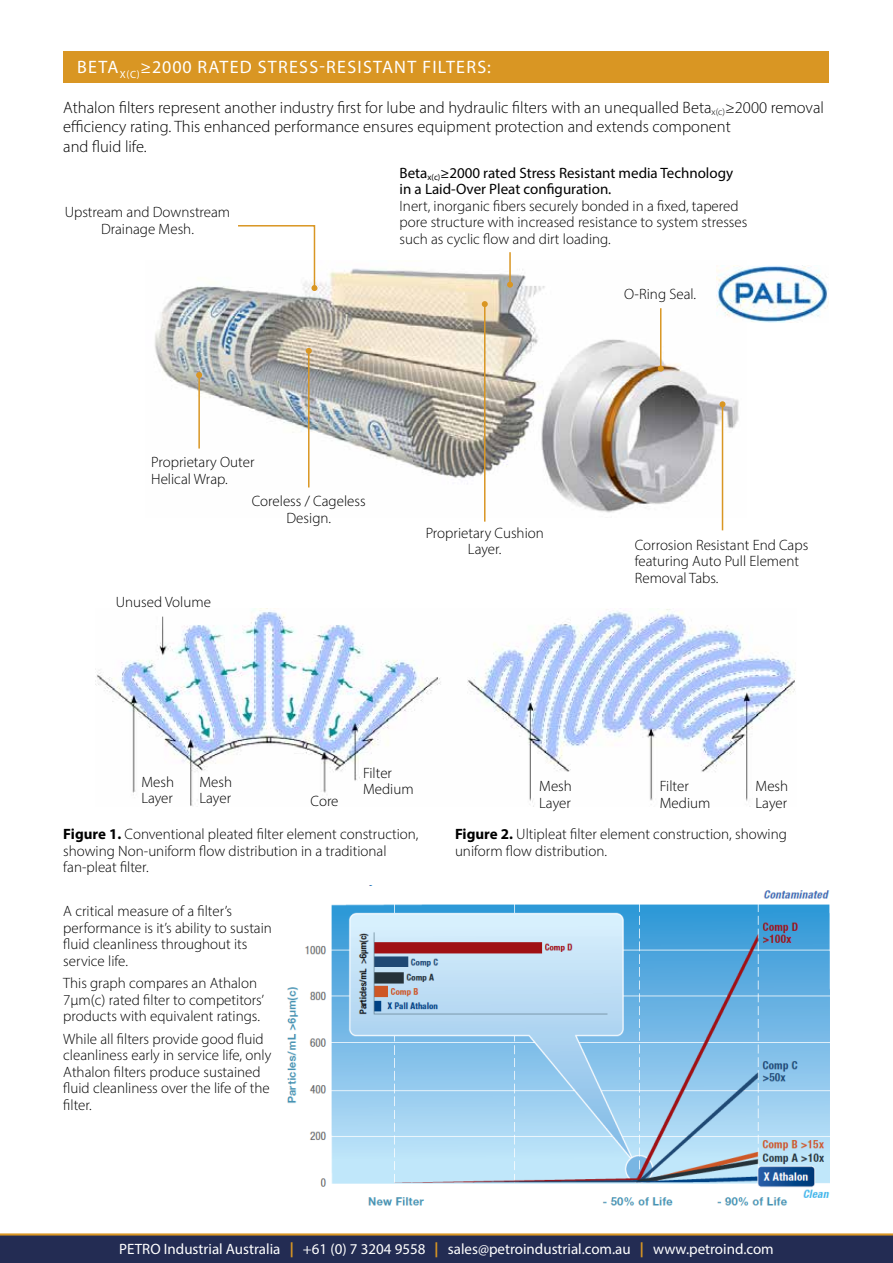
<style>
.page{position:relative;width:893px;height:1263px;background:#fff}
.page>*{position:absolute;margin:0;border:0;box-sizing:border-box;transform-origin:0 0}
.t1{font:18px "Myriad Pro";letter-spacing:.07em;color:#fff}
.t2{font:300 16.5px/19.5px "Myriad Pro";color:#000}
.t3{font:300 15px/16.5px "Myriad Pro";color:#000}
.t4{font:15px "Myriad Pro";color:#fff}
.t5{font:15px/16.5px "Myriad Pro";color:#000}
.s1{font-weight:700}
.s2{font-family:"Helvetica Neue";font-weight:700;color:#d99623}
</style>
<div class="page">
<div style="left:63px;top:51px;width:766px;height:31px;background:#d99623"></div>
<img style="left:154px;top:265px;width:585px;height:253px">
<svg style="left:237px;top:225px;width:80px;height:66px"></svg>
<hr style="left:509px;top:252px;width:2px;height:33px;background:#d99623">
<svg style="left:507px;top:282px;width:6px;height:6px"></svg>
<hr style="left:660px;top:308px;width:1px;height:61px;background:#d99623">
<svg style="left:658px;top:366px;width:6px;height:6px"></svg>
<hr style="left:198px;top:375px;width:2px;height:74px;background:#d99623">
<svg style="left:196px;top:372px;width:6px;height:6px"></svg>
<hr style="left:308px;top:351px;width:2px;height:136px;background:#d99623">
<svg style="left:306px;top:348px;width:6px;height:6px"></svg>
<hr style="left:484px;top:304px;width:1px;height:218px;background:#d99623">
<svg style="left:482px;top:301px;width:6px;height:6px"></svg>
<hr style="left:722px;top:404px;width:1px;height:126px;background:#d99623">
<svg style="left:719px;top:401px;width:6px;height:6px"></svg>
<img style="left:716px;top:266px;width:113px;height:56px">
<img style="left:96px;top:608px;width:700px;height:198px">
<img style="left:287px;top:885px;width:543px;height:321px">
<div style="left:0;top:1234px;width:893px;height:29px;background:#232c53"></div>
<hr style="left:0;top:1233px;width:893px;height:2px;background:#d99623">
<p class="t1" style="left:77px;top:56px;width:415px">BETA<sub>X(C)</sub>≥2000 RATED STRESS-RESISTANT FILTERS:</p>
<p class="t2" style="left:63px;top:97px;width:762px">Athalon filters represent another industry first for lube and hydraulic filters with an unequalled Beta<sub>x(c)</sub>≥2000 removal efficiency rating. This enhanced performance ensures equipment protection and extends component<br>and fluid life.</p>
<p class="t3" style="left:65px;top:204px;width:167px;text-align:center">Upstream and Downstream<br>Drainage Mesh.</p>
<p class="t5" style="left:400px;top:164px;width:335px">Beta<sub>x(c)</sub>≥2000 rated Stress Resistant media Technology in a Laid-Over Pleat configuration.</p>
<p class="t3" style="left:400px;top:198px;width:349px">Inert, inorganic fibers securely bonded in a fixed, tapered pore structure with increased resistance to system stresses such as cyclic flow and dirt loading.</p>
<p class="t3" style="left:624px;top:285px;width:73px">O-Ring Seal.</p>
<p class="t3" style="left:151px;top:454px;width:105px">Proprietary Outer<br>Helical Wrap.</p>
<p class="t3" style="left:252px;top:493px;width:115px;text-align:center">Coreless / Cageless<br>Design.</p>
<p class="t3" style="left:116px;top:594px;width:97px">Unused Volume</p>
<p class="t3" style="left:426px;top:524px;width:120px;text-align:center">Proprietary Cushion<br>Layer.</p>
<p class="t3" style="left:635px;top:536px;width:175px">Corrosion Resistant End Caps featuring Auto Pull Element<br>Removal Tabs.</p>
<p class="t3" style="left:141px;top:773px;width:34px">Mesh<br>Layer</p>
<p class="t3" style="left:199px;top:773px;width:34px">Mesh<br>Layer</p>
<p class="t3" style="left:311px;top:792px;width:29px">Core</p>
<p class="t3" style="left:363px;top:764px;width:52px">Filter<br>Medium</p>
<p class="t3" style="left:539px;top:778px;width:34px">Mesh<br>Layer</p>
<p class="t3" style="left:756px;top:778px;width:34px">Mesh<br>Layer</p>
<p class="t3" style="left:660px;top:778px;width:52px">Filter<br>Medium</p>
<p class="t3" style="left:63px;top:826px;width:357px"><span class="s1">Figure 1.</span> Conventional pleated filter element construction, showing Non-uniform flow distribution in a traditional fan-pleat filter.</p>
<p class="t3" style="left:455px;top:826px;width:333px"><span class="s1">Figure 2.</span> Ultipleat filter element construction, showing uniform flow distribution.</p>
<p class="t3" style="left:63px;top:903px;width:210px">A critical measure of a filter’s performance is it’s ability to sustain fluid cleanliness throughout its service life.</p>
<p class="t3" style="left:63px;top:975px;width:202px">This graph compares an Athalon<br>7μm(c) rated filter to competitors’ products with equivalent ratings.</p>
<p class="t3" style="left:63px;top:1030px;width:210px">While all filters provide good fluid cleanliness early in service life, only<br>Athalon filters produce sustained fluid cleanliness over the life of the filter.</p>
<p class="t4" style="left:119px;top:1239px;width:656px">PETRO Industrial Australia <span class="s2">|</span> +61 (0) 7 3204 9558 <span class="s2">|</span> sales@petroindustrial.com.au <span class="s2">|</span> www.petroind.com</p>
</div>
